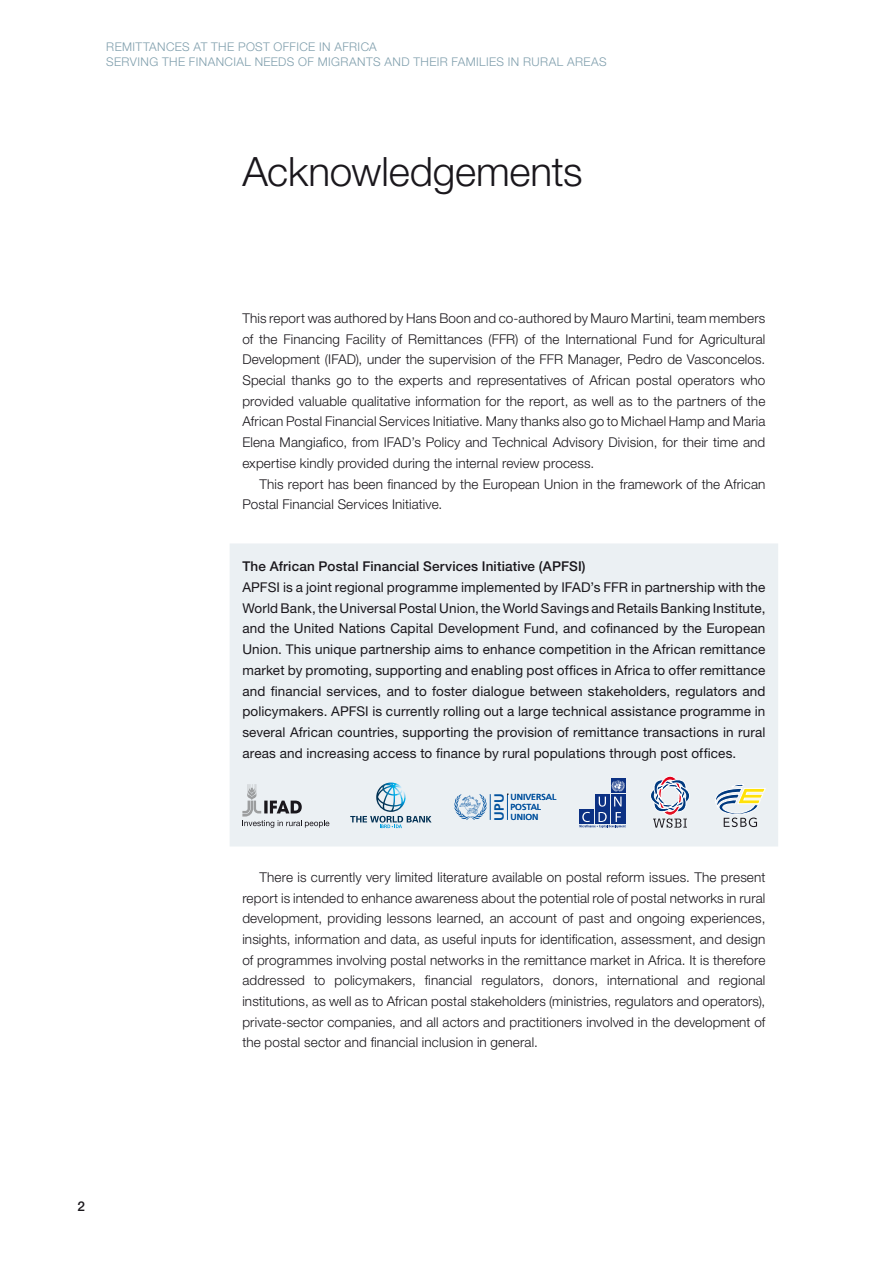
<style>
.page{position:relative;width:893px;height:1263px;background:#fff}
.page>*{position:absolute;margin:0;border:0;box-sizing:border-box;transform-origin:0 0}
.t1{font:300 40.5px "Helvetica Neue LT Std";letter-spacing:-.005em;color:#1a171c}
.t2{font:300 13.5px/20.7px "Helvetica Neue LT Std";letter-spacing:.01em;color:#1a171c;text-align:justify}
.t3{font:13.5px/20.7px "Helvetica Neue LT Std";letter-spacing:.01em;color:#1a171c;text-align:justify}
.t4{font:500 13.5px "Helvetica Neue LT Std";letter-spacing:.01em;color:#1a171c}
.t5{font:700 13.5px "Frutiger";color:#00519e}
.t6{font:300 12px/15px "Helvetica Neue LT Std";letter-spacing:.03em;color:#809fad}
.t7{font:8.7px/9.8px "Frutiger";color:#06519d}
</style>
<div class="page">
<div style="left:230px;top:543px;width:548px;height:303px;background:#ebf0f3"></div>
<svg style="left:507px;top:794px;width:1px;height:26px"></svg>
<svg style="left:454px;top:794px;width:37px;height:26px"></svg>
<svg style="left:350px;top:782px;width:82px;height:46px"></svg>
<svg style="left:611px;top:779px;width:15px;height:2px"></svg>
<svg style="left:579px;top:781px;width:47px;height:47px"></svg>
<svg style="left:650px;top:776px;width:40px;height:52px"></svg>
<svg style="left:715px;top:784px;width:50px;height:43px"></svg>
<svg style="left:242px;top:784px;width:87px;height:44px"></svg>
<p class="t6" style="left:106px;top:39px;width:502px">Remittances at the post office in Africa<br>Serving the financial needs of migrants and their families in rural areas</p>
<h1 class="t1" style="left:242px;top:147px;width:342px">Acknowledgements</h1>
<p class="t2" style="left:242px;top:308px;width:525px">This report was authored by Hans Boon and co-authored by Mauro Martini, team members of the Financing Facility of Remittances (FFR) of the International Fund for Agricultural Development (IFAD), under the supervision of the FFR Manager, Pedro de Vasconcelos.<br>Special thanks go to the experts and representatives of African postal operators who provided valuable qualitative information for the report, as well as to the partners of the African Postal Financial Services Initiative. Many thanks also go to Michael Hamp and Maria Elena Mangiafico, from IFAD’s Policy and Technical Advisory Division, for their time and expertise kindly provided during the internal review process.</p>
<p class="t2" style="left:242px;top:473px;width:525px;text-indent:17px">This report has been financed by the European Union in the framework of the African<br>Postal Financial Services Initiative.</p>
<p class="t4" style="left:242px;top:558px;width:345px">The African Postal Financial Services Initiative (APFSI)</p>
<p class="t3" style="left:242px;top:577px;width:525px">APFSI is a joint regional programme implemented by IFAD’s FFR in partnership with the World Bank, the Universal Postal Union, the World Savings and Retails Banking Institute, and the United Nations Capital Development Fund, and cofinanced by the European Union. This unique partnership aims to enhance competition in the African remittance market by promoting, supporting and enabling post offices in Africa to offer remittance and financial services, and to foster dialogue between stakeholders, regulators and policymakers. APFSI is currently rolling out a large technical assistance programme in several African countries, supporting the provision of remittance transactions in rural areas and increasing access to finance by rural populations through post offices.</p>
<p class="t5" style="left:491px;top:821px;width:29px;rotate:-90deg">UPU</p>
<p class="t7" style="left:510px;top:792px;width:47px">UNIVERSAL<br>POSTAL<br>UNION</p>
<p class="t2" style="left:242px;top:866px;width:525px;text-indent:17px">There is currently very limited literature available on postal reform issues. The present report is intended to enhance awareness about the potential role of postal networks in rural development, providing lessons learned, an account of past and ongoing experiences, insights, information and data, as useful inputs for identification, assessment, and design of programmes involving postal networks in the remittance market in Africa. It is therefore addressed to policymakers, financial regulators, donors, international and regional institutions, as well as to African postal stakeholders (ministries, regulators and operators), private-sector companies, and all actors and practitioners involved in the development of the postal sector and financial inclusion in general.</p>
<p class="t4" style="left:78px;top:1198px;width:9px">2</p>
</div>
